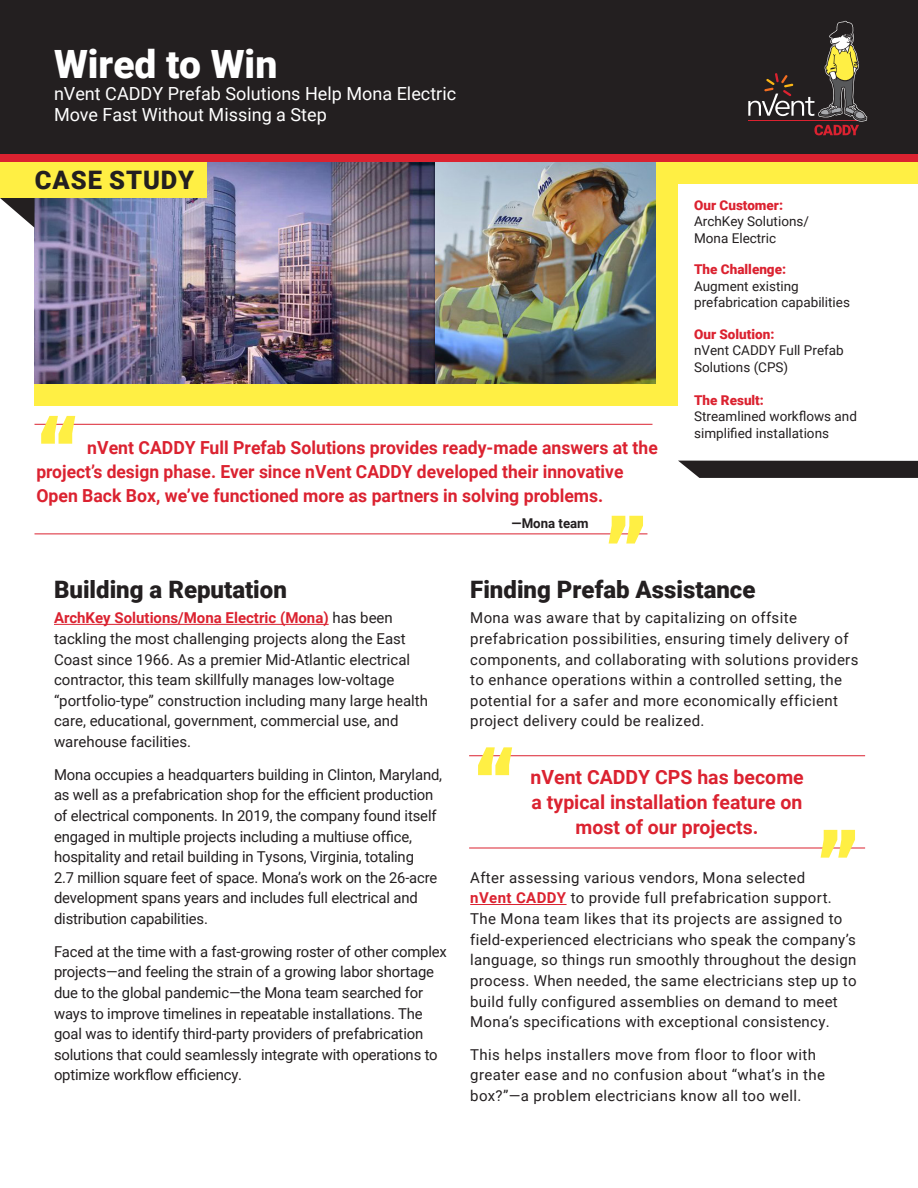
<style>
.page{position:relative;width:918px;height:1188px;background:#fff}
.page>*{position:absolute;margin:0;border:0;box-sizing:border-box;transform-origin:0 0}
.t1{font:900 39px "Roboto";color:#fff}
.t2{font:900 25.5px "Roboto";letter-spacing:.035em;color:#231f20}
.t3{font:900 24px "Roboto";color:#231f20}
.t4{font:700 19.5px/25.2px "Roboto";color:#db2230;text-align:center}
.t5{font:700 18px/24px "Roboto";color:#db2230}
.t6{font:18px/21.6px "Roboto";color:#fff}
.t7{font:15px/20.7px "Roboto";color:#231f20}
.t8{font:15px/20.7px "Roboto";letter-spacing:.025em;color:#231f20}
.t9{font:15px/20.7px "Roboto";letter-spacing:.02em;color:#231f20}
.t10{font:13.5px/16.5px "Roboto";color:#231f20}
.t11{font:700 13.5px "Roboto";color:#231f20}
.s1{font-weight:900;color:#db2230}
.s2{font-weight:700;color:#db2230}
</style>
<div class="page">
<div style="left:34px;top:162px;width:884px;height:244px;background:#ffef44"></div>
<div style="left:0;top:0;width:918px;height:162px;background:#231f20"></div>
<svg style="left:748px;top:21px;width:119px;height:114px"></svg>
<hr style="left:54px;top:624px;width:275px;height:1px;background:#db2230">
<hr style="left:470px;top:904px;width:97px;height:1px;background:#db2230">
<img style="left:34px;top:162px;width:622px;height:222px">
<div style="left:678px;top:184px;width:240px;height:272px;background:#fff"></div>
<div style="left:0;top:154px;width:918px;height:8px;background:#db2230"></div>
<div style="left:0;top:162px;width:207px;height:36px;background:#ffef44"></div>
<svg style="left:0;top:198px;width:34px;height:29px"></svg>
<svg style="left:678px;top:461px;width:240px;height:17px;background:#2d2a2a"></svg>
<hr style="left:469px;top:755px;width:396px;height:1px;background:#db2230">
<hr style="left:469px;top:848px;width:396px;height:1px;background:#db2230">
<svg style="left:478px;top:747px;width:34px;height:28px"></svg>
<svg style="left:821px;top:830px;width:34px;height:28px"></svg>
<hr style="left:34px;top:424px;width:618px;height:1px;background:#db2230">
<svg style="left:41px;top:416px;width:34px;height:28px"></svg>
<hr style="left:34px;top:534px;width:613px;height:1px;background:#db2230">
<svg style="left:609px;top:516px;width:34px;height:28px"></svg>
<p class="t1" style="left:54px;top:37px;width:225px">Wired to Win</p>
<p class="t6" style="left:54px;top:82px;width:404px">nVent CADDY Prefab Solutions Help Mona Electric<br>Move Fast Without Missing a Step</p>
<p class="t2" style="left:35px;top:162px;width:161px">CASE STUDY</p>
<p class="t5" style="left:36px;top:435px;width:623px;text-indent:51px">nVent CADDY Full Prefab Solutions provides ready-made answers at the project’s design phase. Ever since nVent CADDY developed their innovative<br>Open Back Box, we’ve functioned more as partners in solving problems.</p>
<p class="t11" style="left:512px;top:514px;width:79px">—Mona team</p>
<p class="t10" style="left:694px;top:196px;width:116px"><span class="s1">Our Customer:<br></span>ArchKey Solutions/<br>Mona Electric</p>
<p class="t10" style="left:694px;top:261px;width:157px"><span class="s1">The Challenge:<br></span>Augment existing prefabrication capabilities</p>
<p class="t10" style="left:694px;top:325px;width:151px"><span class="s1">Our Solution:<br></span>nVent CADDY Full Prefab<br>Solutions (CPS)</p>
<p class="t10" style="left:694px;top:391px;width:164px"><span class="s1">The Result:<br></span>Streamlined workflows and simplified installations</p>
<p class="t3" style="left:54px;top:573px;width:234px">Building a Reputation</p>
<p class="t7" style="left:54px;top:607px;width:376px"><span class="s2">ArchKey Solutions/Mona Electric (Mona)</span> has been tackling the most challenging projects along the East Coast since 1966. As a premier Mid-Atlantic electrical contractor, this team skillfully manages low-voltage “portfolio-type” construction including many large health care, educational, government, commercial use, and warehouse facilities.</p>
<p class="t7" style="left:54px;top:763px;width:390px">Mona occupies a headquarters building in Clinton, Maryland, as well as a prefabrication shop for the efficient production of electrical components. In 2019, the company found itself engaged in multiple projects including a multiuse office, hospitality and retail building in Tysons, Virginia, totaling<br>2.7 million square feet of space. Mona’s work on the 26-acre development spans years and includes full electrical and distribution capabilities.</p>
<p class="t7" style="left:54px;top:940px;width:394px">Faced at the time with a fast-growing roster of other complex projects—and feeling the strain of a growing labor shortage due to the global pandemic—the Mona team searched for ways to improve timelines in repeatable installations. The goal was to identify third-party providers of prefabrication solutions that could seamlessly integrate with operations to optimize workflow efficiency.</p>
<p class="t3" style="left:470px;top:573px;width:287px">Finding Prefab Assistance</p>
<p class="t8" style="left:470px;top:607px;width:390px">Mona was aware that by capitalizing on offsite prefabrication possibilities, ensuring timely delivery of components, and collaborating with solutions providers to enhance operations within a controlled setting, the potential for a safer and more economically efficient project delivery could be realized.</p>
<p class="t4" style="left:530px;top:764px;width:275px">nVent CADDY CPS has become a typical installation feature on most of our projects.</p>
<p class="t9" style="left:470px;top:867px;width:388px">After assessing various vendors, Mona selected<br><span class="s2">nVent CADDY</span> to provide full prefabrication support.<br>The Mona team likes that its projects are assigned to field-experienced electricians who speak the company’s language, so things run smoothly throughout the design process. When needed, the same electricians step up to build fully configured assemblies on demand to meet Mona’s specifications with exceptional consistency.</p>
<p class="t8" style="left:470px;top:1044px;width:356px">This helps installers move from floor to floor with greater ease and no confusion about “what’s in the box?”—a problem electricians know all too well.</p>
</div>
